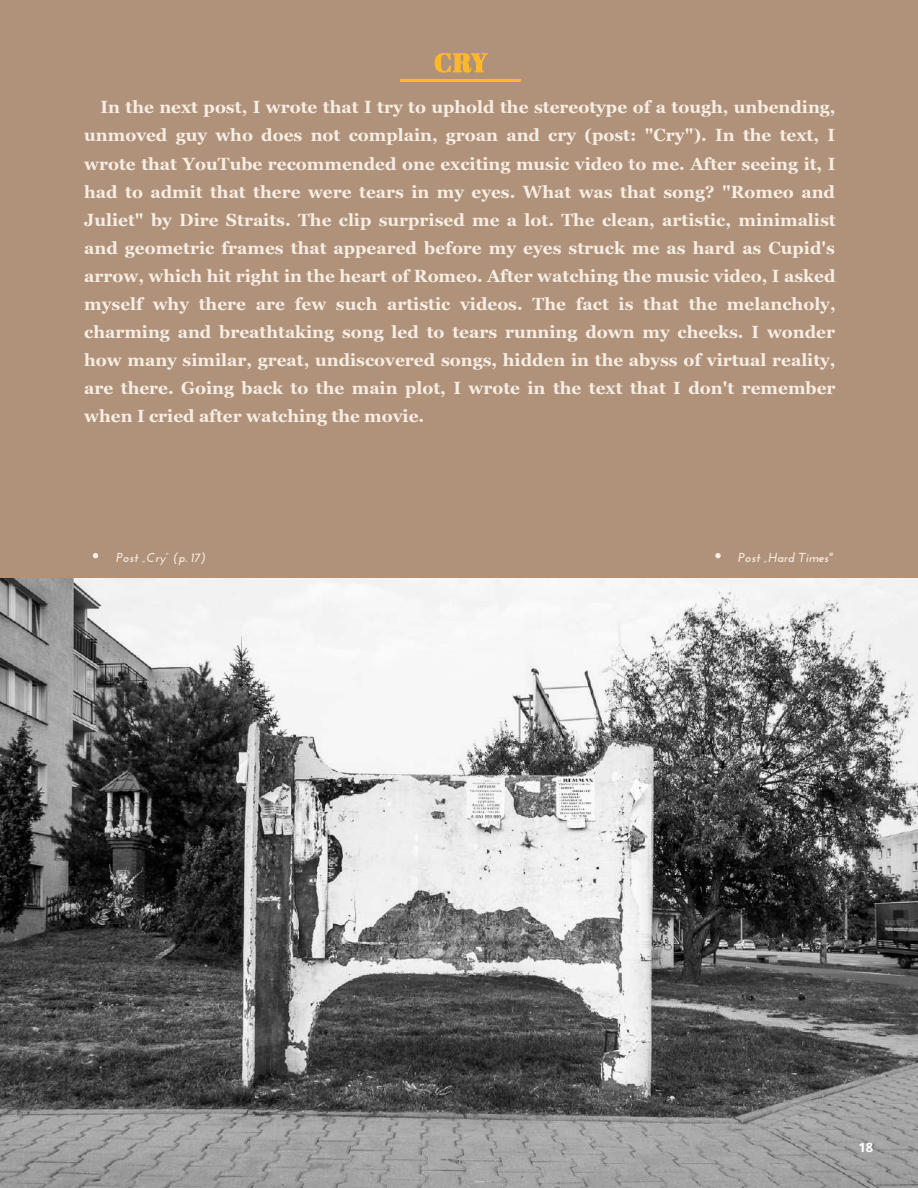
<style>
.page{position:relative;width:918px;height:1188px;background:#b09179}
.page>*{position:absolute;margin:0;border:0;box-sizing:border-box;transform-origin:0 0}
.t1{font:700 17.25px/28px "Georgia";color:#f6eee5;text-align:justify}
.t2{font:italic 700 12.9px "Josefin Sans";color:#f6eee5}
.t3{font:700 12.9px "Open Sans";color:#fff}
</style>
<div class="page">
<svg style="left:715px;top:553px;width:6px;height:5px"></svg>
<img style="left:0;top:578px;width:918px;height:610px">
<svg style="left:435px;top:53px;width:53px;height:20px"></svg>
<hr style="left:400px;top:80px;width:80px;height:2px;background:#ffb82b">
<hr style="left:480px;top:80px;width:40px;height:2px;background:#ffb82b">
<svg style="left:93px;top:553px;width:5px;height:5px"></svg>
<p class="t1" style="left:84px;top:94px;width:753px;text-indent:16px">In the next post, I wrote that I try to uphold the stereotype of a tough, unbending, unmoved guy who does not complain, groan and cry (post: "Cry"). In the text, I wrote that YouTube recommended one exciting music video to me. After seeing it, I had to admit that there were tears in my eyes. What was that song? "Romeo and Juliet" by Dire Straits. The clip surprised me a lot. The clean, artistic, minimalist and geometric frames that appeared before my eyes struck me as hard as Cupid's arrow, which hit right in the heart of Romeo. After watching the music video, I asked myself why there are few such artistic videos. The fact is that the melancholy, charming and breathtaking song led to tears running down my cheeks. I wonder how many similar, great, undiscovered songs, hidden in the abyss of virtual reality, are there. Going back to the main plot, I wrote in the text that I don't remember when I cried after watching the movie.</p>
<p class="t2" style="left:117px;top:550px;width:91px">Post „Cry” (p. 17)</p>
<p class="t2" style="left:739px;top:550px;width:96px">Post „Hard Times"</p>
<p class="t3" style="left:858px;top:1139px;width:16px">18</p>
</div>
